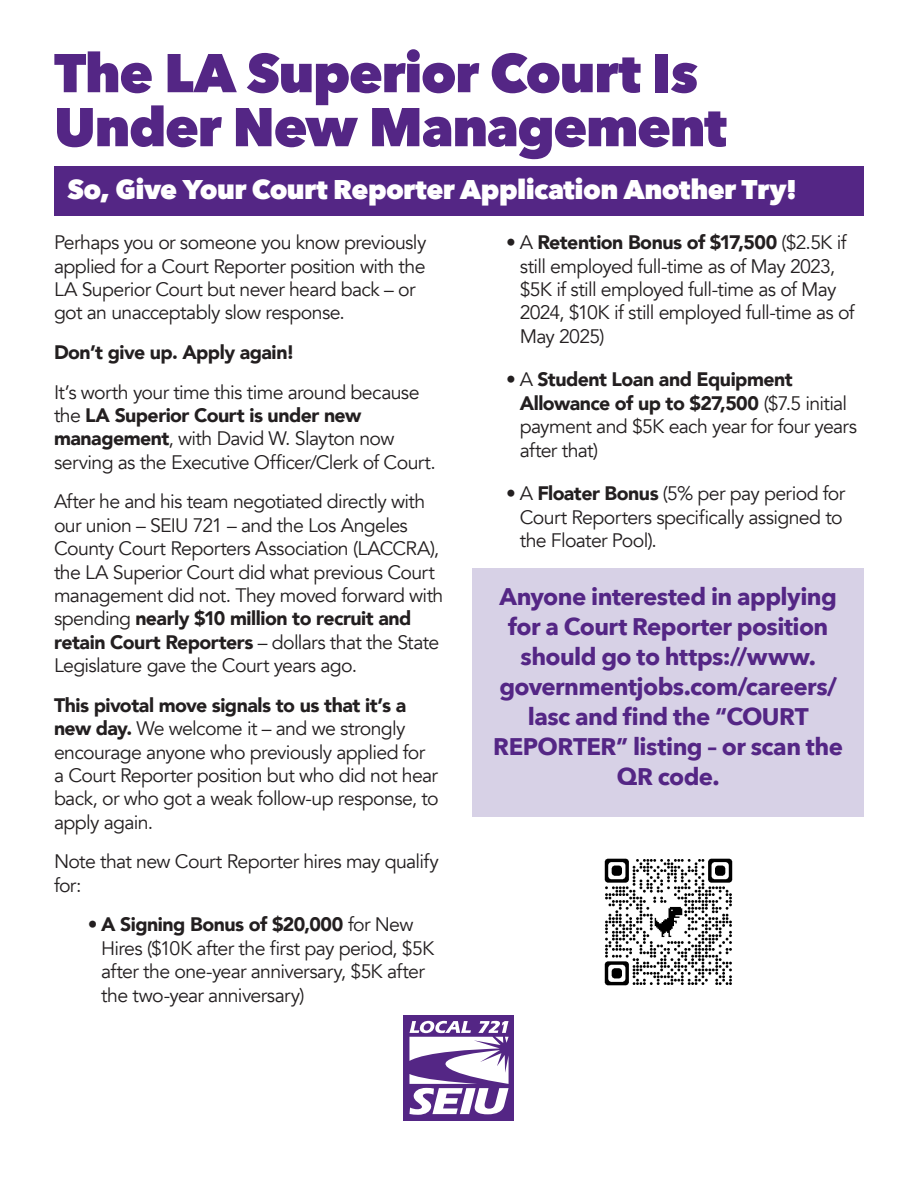
<style>
.page{position:relative;width:918px;height:1188px;background:#fff}
.page>*{position:absolute;margin:0;border:0;box-sizing:border-box;transform-origin:0 0}
.Headline{font:800 54px/54px "Avenir Next";letter-spacing:-.025em;color:#542685}
.Headline-2{font:800 27px "Avenir Next";letter-spacing:-.02em;color:#fff}
.t1{font:700 24px/30px "Avenir Next";letter-spacing:-.025em;color:#542685;text-align:center}
.t2{font:19.5px/23.4px "Avenir";letter-spacing:-.035em;color:#231f20}
.t3{font:900 19.5px "Avenir";letter-spacing:-.025em;color:#231f20}
.s1{font-weight:900}
</style>
<div class="page">
<div style="left:404px;top:1015px;width:110px;height:106px;background:#542685"></div>
<svg style="left:409px;top:1021px;width:100px;height:94px"></svg>
<div style="left:472px;top:568px;width:392px;height:248px;background:#d7d1e6"></div>
<div style="left:54px;top:167px;width:810px;height:49px;background:#542685"></div>
<img style="left:604px;top:858px;width:129px;height:128px">
<p class="Headline" style="left:54px;top:46px;width:675px">The LA Superior Court Is<br>Under New Management</p>
<p class="Headline-2" style="left:68px;top:173px;width:732px">So, Give Your Court Reporter Application Another Try!</p>
<p class="t2" style="left:54px;top:231px;width:374px">Perhaps you or someone you know previously applied for a Court Reporter position with the LA Superior Court but never heard back – or got an unacceptably slow response.</p>
<p class="t3" style="left:54px;top:336px;width:242px">Don’t give up. Apply again!</p>
<p class="t2" style="left:54px;top:381px;width:383px">It’s worth your time this time around because the <span class="s1">LA Superior Court is under new management</span>, with David W. Slayton now serving as the Executive Officer/Clerk of Court.</p>
<p class="t2" style="left:54px;top:490px;width:391px">After he and his team negotiated directly with our union – SEIU 721 – and the Los Angeles County Court Reporters Association (LACCRA), the LA Superior Court did what previous Court management did not. They moved forward with spending <span class="s1">nearly $10 million to recruit and retain Court Reporters</span> – dollars that the State Legislature gave the Court years ago.</p>
<p class="t2" style="left:54px;top:694px;width:386px"><span class="s1">This pivotal move signals to us that it’s a new day.</span> We welcome it – and we strongly encourage anyone who previously applied for a Court Reporter position but who did not hear back, or who got a weak follow-up response, to apply again.</p>
<p class="t2" style="left:54px;top:850px;width:386px">Note that new Court Reporter hires may qualify for:</p>
<p class="t2" style="left:101px;top:913px;width:335px;text-indent:-14px">• <span class="s1">A Signing Bonus of $20,000</span> for New Hires ($10K after the first pay period, $5K after the one-year anniversary, $5K after the two-year anniversary)</p>
<p class="t2" style="left:520px;top:231px;width:336px;text-indent:-14px">• A <span class="s1">Retention Bonus of $17,500</span> ($2.5K if still employed full-time as of May 2023, $5K if still employed full-time as of May 2024, $10K if still employed full-time as of May 2025)</p>
<p class="t2" style="left:520px;top:368px;width:339px;text-indent:-14px">• A <span class="s1">Student Loan and Equipment<br>Allowance of up to $27,500</span> ($7.5 initial payment and $5K each year for four years after that)</p>
<p class="t2" style="left:520px;top:482px;width:327px;text-indent:-14px">• A <span class="s1">Floater Bonus</span> (5% per pay period for<br>Court Reporters specifically assigned to the Floater Pool).</p>
<p class="t1" style="left:493px;top:582px;width:351px">Anyone interested in applying for a Court Reporter position should go to https://www. governmentjobs.com/careers/ lasc and find the “COURT<br>REPORTER” listing – or scan the<br>QR code.</p>
</div>
